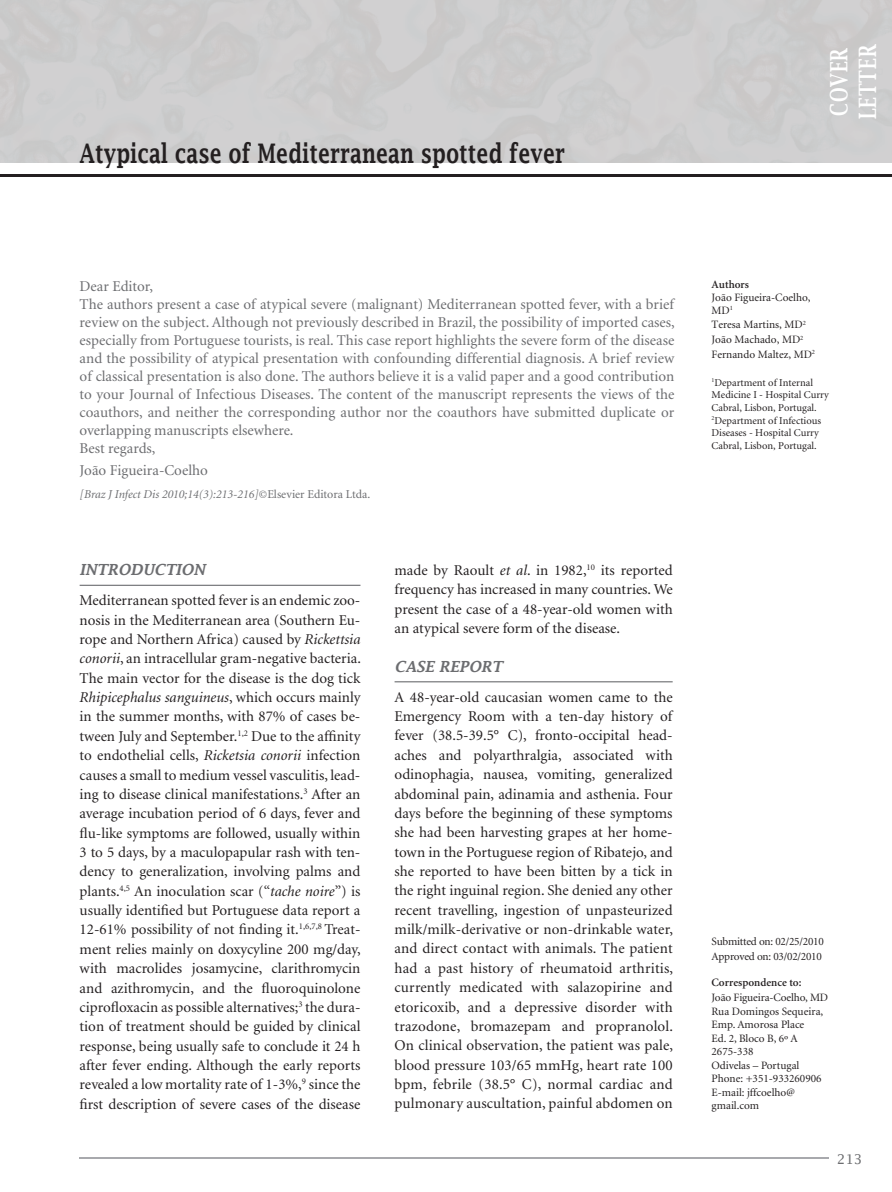
<style>
.page{position:relative;width:892px;height:1192px;background:#fff}
.page>*{position:absolute;margin:0;border:0;box-sizing:border-box;transform-origin:0 0}
.t1{font:600 27px "Lucida Fax";color:#231f20;scale:.75 1}
.t2{font:600 24px/28.8px "Lucida Bright";letter-spacing:.04em;color:#fff;scale:.75 1}
.t3{font:15px/19.4px "Minion";color:#231f20;text-align:justify}
.t4{font:15px/18px "Minion";color:#6c6d70}
.t5{font:italic 600 15px "Lucida Fax";color:#6c6d70}
.t6{font:13.5px "Lucida Fax";color:#6c6d70}
.t7{font:italic 12px "Minion";color:#6c6d70}
.t8{font:11.25px/13.5px "Minion";color:#231f20}
.t9{font:11.25px/14.9px "Minion";letter-spacing:-.02em;color:#231f20}
.t10{font:600 11.25px "Minion";color:#231f20}
.t11{font:10.5px/12.6px "Minion";color:#231f20}
.s1{font-style:normal}
.s2{font-style:italic}
</style>
<div class="page">
<hr style="left:80px;top:1157px;width:748px;height:1px;background:#a8a9ad">
<hr style="left:0;top:175px;width:891px;height:2px;background:#231f20">
<hr style="left:80px;top:584px;width:280px;height:1px;background:#6c6d70">
<hr style="left:394px;top:681px;width:278px;height:1px;background:#6c6d70">
<h1 class="t1" style="left:80px;top:138px;width:648px">Atypical case of Mediterranean spotted fever</h1>
<h2 class="t2" style="left:823px;top:119px;width:101px;rotate:-90deg">COVER<br>LETTER</h2>
<p class="t4" style="left:80px;top:277px;width:596px">Dear Editor,<br>The authors present a case of atypical severe (malignant) Mediterranean spotted fever, with a brief review on the subject. Although not previously described in Brazil, the possibility of imported cases, especially from Portuguese tourists, is real. This case report highlights the severe form of the disease and the possibility of atypical presentation with confounding differential diagnosis. A brief review of classical presentation is also done. The authors believe it is a valid paper and a good contribution to your Journal of Infectious Diseases. The content of the manuscript represents the views of the coauthors, and neither the corresponding author nor the coauthors have submitted duplicate or overlapping manuscripts elsewhere.<br>Best regards,</p>
<p class="t4" style="left:80px;top:462px;width:130px">João Figueira-Coelho</p>
<p class="t7" style="left:80px;top:488px;width:292px">[Braz J Infect Dis 2010;14(3):213-216]<span class="s1">©Elsevier Editora Ltda.</span></p>
<p class="t5" style="left:80px;top:561px;width:127px">INTRODUCTION</p>
<p class="t3" style="left:80px;top:591px;width:283px">Mediterranean spotted fever is an endemic zoo&shy;nosis in the Mediterranean area (Southern Eu&shy;rope and Northern Africa) caused by <span class="s2">Rickettsia conorii</span>, an intracellular gram-negative bacteria.<br>The main vector for the disease is the dog tick <span class="s2">Rhipicephalus sanguineus</span>, which occurs mainly in the summer months, with 87% of cases be&shy;tween July and September.<sup>1,2</sup> Due to the affinity to endothelial cells, <span class="s2">Ricketsia conorii</span> infection causes a small to medium vessel vasculitis, lead&shy;ing to disease clinical manifestations.<sup>3</sup> After an average incubation period of 6 days, fever and flu-like symptoms are followed, usually within 3 to 5 days, by a maculopapular rash with ten&shy;dency to generalization, involving palms and plants.<sup>4,5</sup> An inoculation scar (“<span class="s2">tache noire</span>”) is usually identified but Portuguese data report a 12-61% possibility of not finding it.<sup>1,6,7,8</sup> Treat&shy;ment relies mainly on doxycyline 200 mg/day, with macrolides josamycine, clarithromycin and azithromycin, and the fluoroquinolone ciprofloxacin as possible alternatives;<sup>3</sup> the dura&shy;tion of treatment should be guided by clinical response, being usually safe to conclude it 24 h after fever ending. Although the early reports revealed a low mortality rate of 1-3%,<sup>9</sup> since the first description of severe cases of the disease</p>
<p class="t3" style="left:394px;top:561px;width:279px">made by Raoult <span class="s2">et al</span>. in 1982,<sup>10</sup> its reported frequency has increased in many countries. We present the case of a 48-year-old women with an atypical severe form of the disease.</p>
<p class="t5" style="left:394px;top:657px;width:109px">CASE REPORT</p>
<p class="t3" style="left:394px;top:687px;width:280px">A 48-year-old caucasian women came to the Emergency Room with a ten-day history of fever (38.5-39.5° C), fronto-occipital head&shy;aches and polyarthralgia, associated with odinophagia, nausea, vomiting, generalized abdominal pain, adinamia and asthenia. Four days before the beginning of these symptoms she had been harvesting grapes at her home&shy;town in the Portuguese region of Ribatejo, and she reported to have been bitten by a tick in the right inguinal region. She denied any other recent travelling, ingestion of unpasteurized milk/milk-derivative or non-drinkable water, and direct contact with animals. The patient had a past history of rheumatoid arthritis, currently medicated with salazopirine and etoricoxib, and a depressive disorder with trazodone, bromazepam and propranolol.<br>On clinical observation, the patient was pale, blood pressure 103/65 mmHg, heart rate 100 bpm, febrile (38.5° C), normal cardiac and pulmonary auscultation, painful abdomen on</p>
<p class="t10" style="left:711px;top:278px;width:39px">Authors</p>
<p class="t8" style="left:711px;top:291px;width:100px;line-height:12.8px">João Figueira-Coelho,<br>MD<sup>1</sup></p>
<p class="t8" style="left:711px;top:318px;width:105px;line-height:14.9px">Teresa Martins, MD<sup>2<br></sup>João Machado, MD<sup>2<br></sup>Fernando Maltez, MD<sup>2</sup></p>
<p class="t11" style="left:711px;top:376px;width:119px"><sup>1</sup>Department of Internal<br>Medicine I - Hospital Curry<br>Cabral, Lisbon, Portugal.<br><sup>2</sup>Department of Infectious<br>Diseases - Hospital Curry<br>Cabral, Lisbon, Portugal.</p>
<p class="t9" style="left:711px;top:934px;width:114px">Submitted on: 02/25/2010<br>Approved on: 03/02/2010</p>
<p class="t10" style="left:711px;top:975px;width:91px">Correspondence to:</p>
<p class="t8" style="left:711px;top:991px;width:118px">João Figueira-Coelho, MD<br>Rua Domingos Sequeira,<br>Emp. Amorosa Place<br>Ed. 2, Bloco B, 6º A<br>2675-338<br>Odivelas – Portugal<br>Phone: +351-933260906<br>E-mail: jffcoelho@ gmail.com</p>
<p class="t6" style="left:836px;top:1151px;width:27px">213</p>
</div>
